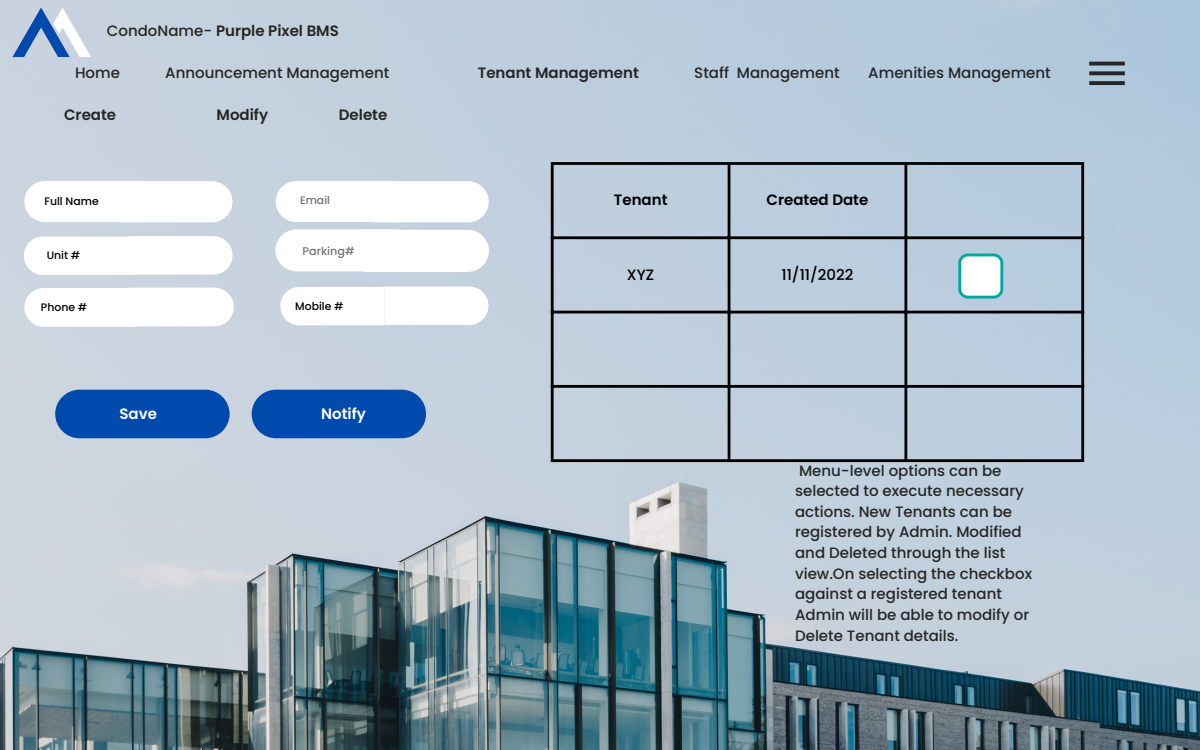
<style>
.page{position:relative;width:1200px;height:750px;background:#fff}
.page>*{position:absolute;margin:0;border:0;box-sizing:border-box;transform-origin:0 0}
.t1{font:500 15px/20.6px "Poppins";color:#262626}
.t2{font:600 15px "Poppins";color:#262626}
.t3{font:600 15px "Poppins";color:#000}
.t4{font:500 15px "Poppins";color:#000}
.t5{font:600 15px "Poppins";color:#fff}
.t6{font:500 11.12px "Poppins";color:#737373}
.t7{font:500 10.88px "Poppins";color:#000}
.t8{font:500 10.88px "Poppins";color:#737373}
.s1{font-weight:500}
</style>
<div class="page">
<img style="left:0;top:0;width:1200px;height:750px">
<svg style="left:12px;top:7px;width:79px;height:50px;background:#a2b9d7"></svg>
<svg style="left:1089px;top:62px;width:36px;height:23px"></svg>
<hr style="left:551px;top:165px;width:3px;height:294px;background:#000">
<hr style="left:728px;top:165px;width:2px;height:294px;background:#000">
<hr style="left:904px;top:165px;width:3px;height:294px;background:#000">
<hr style="left:1081px;top:165px;width:3px;height:294px;background:#000">
<hr style="left:551px;top:162px;width:533px;height:3px;background:#000">
<hr style="left:551px;top:236px;width:533px;height:3px;background:#000">
<hr style="left:551px;top:311px;width:533px;height:2px;background:#000">
<hr style="left:551px;top:385px;width:533px;height:3px;background:#000">
<hr style="left:551px;top:459px;width:533px;height:3px;background:#000">
<svg style="left:958px;top:254px;width:45px;height:45px"></svg>
<div style="left:55px;top:390px;width:175px;height:48px;background:#004aad;border-radius:24px"></div>
<div style="left:252px;top:390px;width:174px;height:48px;background:#004aad;border-radius:24px"></div>
<svg style="left:24px;top:181px;width:209px;height:41px"></svg>
<svg style="left:275px;top:229px;width:214px;height:43px"></svg>
<svg style="left:276px;top:181px;width:213px;height:41px"></svg>
<svg style="left:24px;top:236px;width:209px;height:39px"></svg>
<svg style="left:24px;top:288px;width:210px;height:39px"></svg>
<svg style="left:280px;top:287px;width:208px;height:38px"></svg>
<p class="t2" style="left:107px;top:21px;width:234px"><span class="s1">CondoName-</span> Purple Pixel BMS</p>
<p class="t1" style="left:75px;top:63px;width:46px">Home</p>
<p class="t1" style="left:165px;top:63px;width:226px">Announcement Management</p>
<p class="t2" style="left:478px;top:62px;width:163px">Tenant Management</p>
<p class="t2" style="left:64px;top:104px;width:54px">Create</p>
<p class="t2" style="left:217px;top:104px;width:53px">Modify</p>
<p class="t2" style="left:339px;top:104px;width:50px">Delete</p>
<p class="t1" style="left:694px;top:63px;width:147px">Staff Management</p>
<p class="t1" style="left:868px;top:63px;width:184px">Amenities Management</p>
<p class="t7" style="left:44px;top:194px;width:56px">Full Name</p>
<p class="t7" style="left:47px;top:248px;width:35px">Unit #</p>
<p class="t8" style="left:300px;top:193px;width:32px">Email</p>
<p class="t6" style="left:303px;top:243px;width:54px">Parking#</p>
<p class="t7" style="left:41px;top:300px;width:48px">Phone #</p>
<p class="t7" style="left:295px;top:298px;width:50px">Mobile #</p>
<p class="t5" style="left:119px;top:403px;width:39px">Save</p>
<p class="t5" style="left:321px;top:403px;width:46px">Notify</p>
<p class="t3" style="left:614px;top:189px;width:55px">Tenant</p>
<p class="t3" style="left:767px;top:189px;width:103px">Created Date</p>
<p class="t4" style="left:627px;top:264px;width:29px">XYZ</p>
<p class="t4" style="left:781px;top:264px;width:74px">11/11/2022</p>
<p class="t1" style="left:795px;top:460px;width:239px">Menu-level options can be selected to execute necessary actions. New Tenants can be registered by Admin. Modified and Deleted through the list view.On selecting the checkbox against a registered tenant<br>Admin will be able to modify or<br>Delete Tenant details.</p>
</div>
